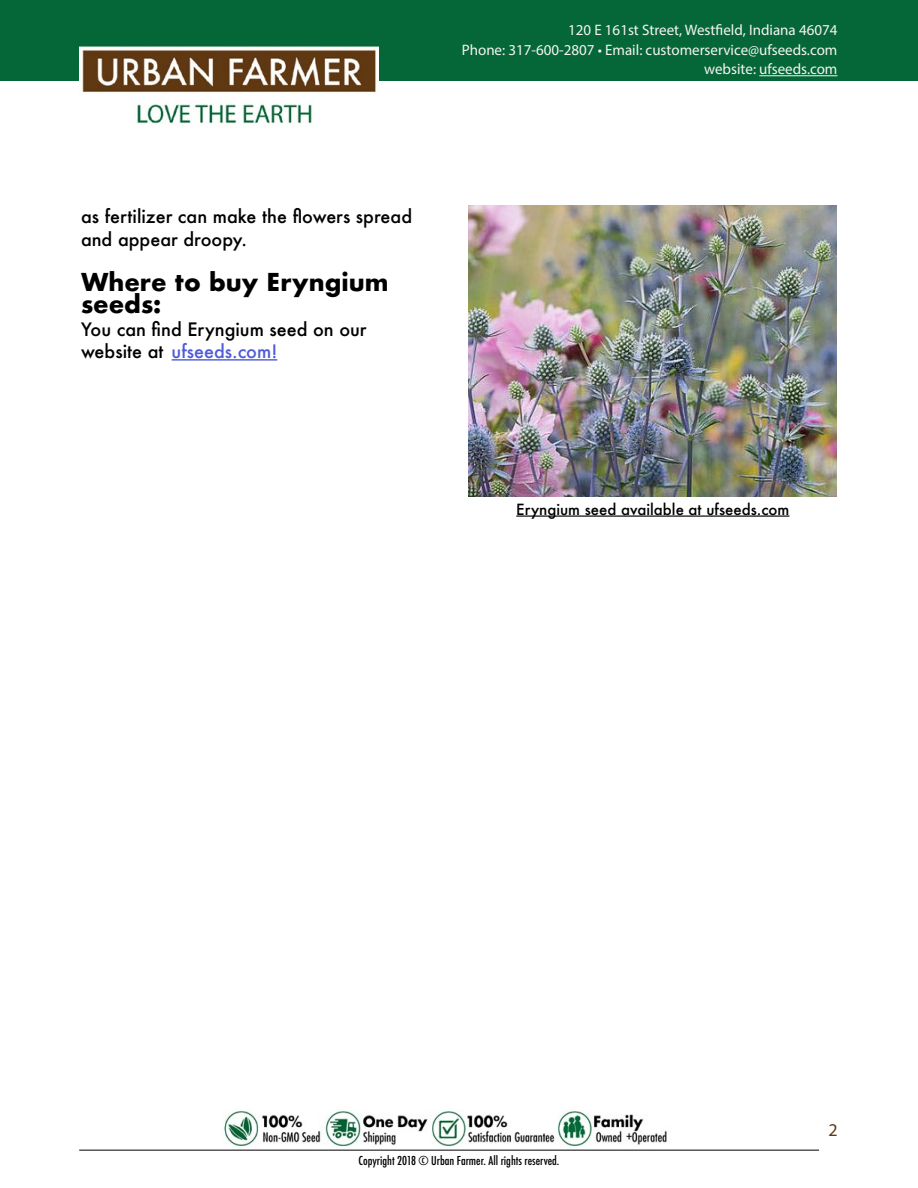
<style>
.page{position:relative;width:918px;height:1188px;background:#fff}
.page>*{position:absolute;margin:0;border:0;box-sizing:border-box;transform-origin:0 0}
.t1{font:700 24px/22.5px "Futura";color:#000}
.t2{font:500 18px/22.5px "Futura";color:#000}
.t3{font:18px "Myriad Pro";color:#603812}
.t4{font:15.15px/19.5px "Myriad Pro";color:#f5f3f1;text-align:right}
.t5{font:500 15px "Futura";color:#000}
.t6{font:500 condensed 12px "Futura";color:#000}
.s1{color:#4f5cd6}
</style>
<div class="page">
<hr style="left:79px;top:1150px;width:740px;height:1px;background:#000">
<div style="left:0;top:0;width:918px;height:81px;background:#056738"></div>
<img style="left:468px;top:205px;width:369px;height:291px">
<hr style="left:516px;top:515px;width:273px;height:2px;background:#000">
<hr style="left:759px;top:75px;width:78px;height:1px;background:#f5f3f1">
<hr style="left:172px;top:359px;width:105px;height:2px;background:#4f5cd6">
<img style="left:223px;top:1110px;width:444px;height:37px">
<img style="left:79px;top:47px;width:299px;height:77px">
<p class="t4" style="left:462px;top:20px;width:377px">120 E 161st Street, Westfield, Indiana 46074<br>Phone: 317-600-2807 • Email: customerservice@ufseeds.com website: ufseeds.com</p>
<p class="t2" style="left:81px;top:205px;width:333px">as fertilizer can make the flowers spread and appear droopy.</p>
<h1 class="t1" style="left:81px;top:270px;width:309px">Where to buy Eryngium seeds:</h1>
<p class="t2" style="left:81px;top:317px;width:287px">You can find Eryngium seed on our website at <span class="s1">ufseeds.com!</span></p>
<p class="t5" style="left:516px;top:499px;width:275px">Eryngium seed available at ufseeds.com</p>
<p class="t3" style="left:828px;top:1119px;width:11px">2</p>
<p class="t6" style="left:359px;top:1153px;width:202px">Copyright 2018 © Urban Farmer. All rights reserved.</p>
</div>
